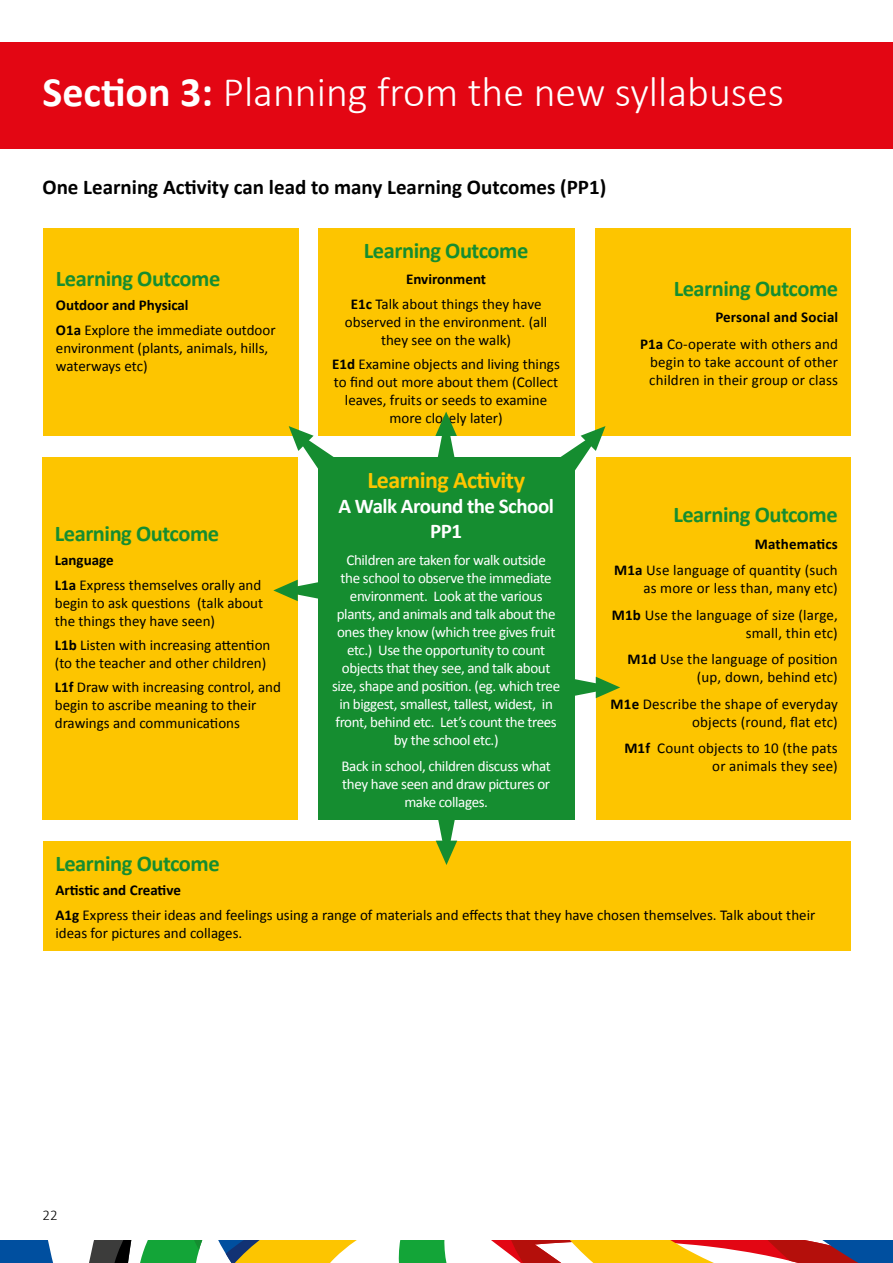
<style>
.page{position:relative;width:893px;height:1263px;background:#fff}
.page>*{position:absolute;margin:0;border:0;box-sizing:border-box;transform-origin:0 0}
.t1{font:300 42px "Calibri";color:#fff}
.t2{font:700 24px "Calibri";letter-spacing:-.025em;color:#fdc500}
.t3{font:700 22.5px "Calibri";letter-spacing:-.02em;color:#158d30}
.t4{font:700 21px "Calibri";color:#000}
.t5{font:700 21px/25.2px "Calibri";letter-spacing:-.025em;color:#fff;text-align:center}
.t6{font:15px/18px "Calibri";color:#000}
.t7{font:15px/18px "Calibri";letter-spacing:-.025em;color:#fff;text-align:center}
.t8{font:300 15px "Calibri";color:#000}
.s1{font-weight:700}
</style>
<div class="page">
<svg style="left:0;top:1240px;width:892px;height:23px"></svg>
<div style="left:0;top:43px;width:892px;height:106px;background:#e30613"></div>
<div style="left:318px;top:228px;width:256px;height:208px;background:#fdc500"></div>
<div style="left:596px;top:457px;width:255px;height:363px;background:#fdc500"></div>
<div style="left:43px;top:841px;width:808px;height:109px;background:#fdc500"></div>
<div style="left:42px;top:457px;width:255px;height:363px;background:#fdc500"></div>
<div style="left:43px;top:228px;width:255px;height:208px;background:#fdc500"></div>
<div style="left:596px;top:228px;width:255px;height:208px;background:#fdc500"></div>
<svg style="left:574px;top:677px;width:46px;height:21px"></svg>
<svg style="left:273px;top:580px;width:45px;height:21px"></svg>
<svg style="left:560px;top:426px;width:45px;height:49px"></svg>
<svg style="left:289px;top:426px;width:45px;height:49px"></svg>
<svg style="left:436px;top:820px;width:21px;height:45px"></svg>
<svg style="left:435px;top:412px;width:22px;height:45px"></svg>
<div style="left:318px;top:457px;width:256px;height:363px;background:#158d30"></div>
<h1 class="t1" style="left:43px;top:75px;width:743px"><span class="s1">Section 3:</span> Planning from the new syllabuses</h1>
<h3 class="t4" style="left:43px;top:174px;width:565px">One Learning Activity can lead to many Learning Outcomes (PP1)</h3>
<h3 class="t3" style="left:56px;top:264px;width:166px">Learning Outcome</h3>
<p class="t6" style="left:56px;top:293px;width:221px;line-height:24.3px"><span class="s1">Outdoor and Physical<br>O1a</span> Explore the immediate outdoor</p>
<p class="t6" style="left:56px;top:338px;width:214px">environment (plants, animals, hills, waterways etc)</p>
<h3 class="t3" style="left:364px;top:236px;width:166px">Learning Outcome</h3>
<p class="t6" style="left:351px;top:267px;width:192px;line-height:24.3px;text-align:center"><span class="s1">Environment<br>E1c</span> Talk about things they have</p>
<p class="t6" style="left:345px;top:312px;width:204px;text-align:center">observed in the environment. (all they see on the walk)</p>
<p class="t6" style="left:332px;top:355px;width:229px;text-align:center"><span class="s1">E1d</span> Examine objects and living things to find out more about them (Collect leaves, fruits or seeds to examine more closely later)</p>
<h3 class="t3" style="left:674px;top:274px;width:166px">Learning Outcome</h3>
<p class="t6" style="left:640px;top:304px;width:200px;line-height:26.5px;text-align:right"><span class="s1">Personal and Social<br>P1a</span> Co-operate with others and</p>
<p class="t6" style="left:649px;top:353px;width:190px">begin to take account of other children in their group or class</p>
<h3 class="t3" style="left:55px;top:519px;width:166px">Learning Outcome</h3>
<p class="t6" style="left:55px;top:548px;width:208px;line-height:24.3px"><span class="s1">Language<br>L1a</span> Express themselves orally and</p>
<p class="t6" style="left:55px;top:593px;width:210px">begin to ask questions (talk about the things they have seen)</p>
<p class="t6" style="left:55px;top:636px;width:217px"><span class="s1">L1b</span> Listen with increasing attention (to the teacher and other children)</p>
<p class="t6" style="left:55px;top:678px;width:228px"><span class="s1">L1f</span> Draw with increasing control, and begin to ascribe meaning to their drawings and communications</p>
<h2 class="t2" style="left:367px;top:465px;width:159px">Learning Activity</h2>
<h3 class="t5" style="left:338px;top:493px;width:217px">A Walk Around the School<br>PP1</h3>
<p class="t7" style="left:332px;top:550px;width:230px">Children are taken for walk outside<br>the school to observe the immediate environment. Look at the various plants, and animals and talk about the ones they know (which tree gives fruit etc.) Use the opportunity to count objects that they see, and talk about size, shape and position. (eg. which tree in biggest, smallest, tallest, widest, in front, behind etc. Let’s count the trees by the school etc.)</p>
<p class="t7" style="left:341px;top:757px;width:211px">Back in school, children discuss what they have seen and draw pictures or make collages.</p>
<h3 class="t3" style="left:673px;top:501px;width:166px">Learning Outcome</h3>
<p class="t6" style="left:614px;top:530px;width:225px;line-height:26.5px;text-align:right"><span class="s1">Mathematics<br>M1a</span> Use language of quantity (such</p>
<p class="t6" style="left:612px;top:575px;width:227px;line-height:26.5px;text-align:right">as more or less than, many etc)<br><span class="s1">M1b</span> Use the language of size (large,</p>
<p class="t6" style="left:627px;top:619px;width:212px;line-height:26.5px;text-align:right">small, thin etc)<br><span class="s1">M1d</span> Use the language of position</p>
<p class="t6" style="left:611px;top:664px;width:229px;line-height:26.5px;text-align:right">(up, down, behind etc)<br><span class="s1">M1e</span> Describe the shape of everyday</p>
<p class="t6" style="left:624px;top:708px;width:215px;line-height:26.5px;text-align:right">objects (round, flat etc)<br><span class="s1">M1f</span> Count objects to 10 (the pats</p>
<p class="t6" style="left:712px;top:757px;width:127px">or animals they see)</p>
<h3 class="t3" style="left:55px;top:849px;width:166px">Learning Outcome</h3>
<p class="t6" style="left:55px;top:878px;width:761px;line-height:24.3px"><span class="s1">Artistic and Creative<br>A1g</span> Express their ideas and feelings using a range of materials and effects that they have chosen themselves. Talk about their</p>
<p class="t6" style="left:55px;top:923px;width:188px">ideas for pictures and collages.</p>
<p class="t8" style="left:43px;top:1209px;width:17px">22</p>
</div>
